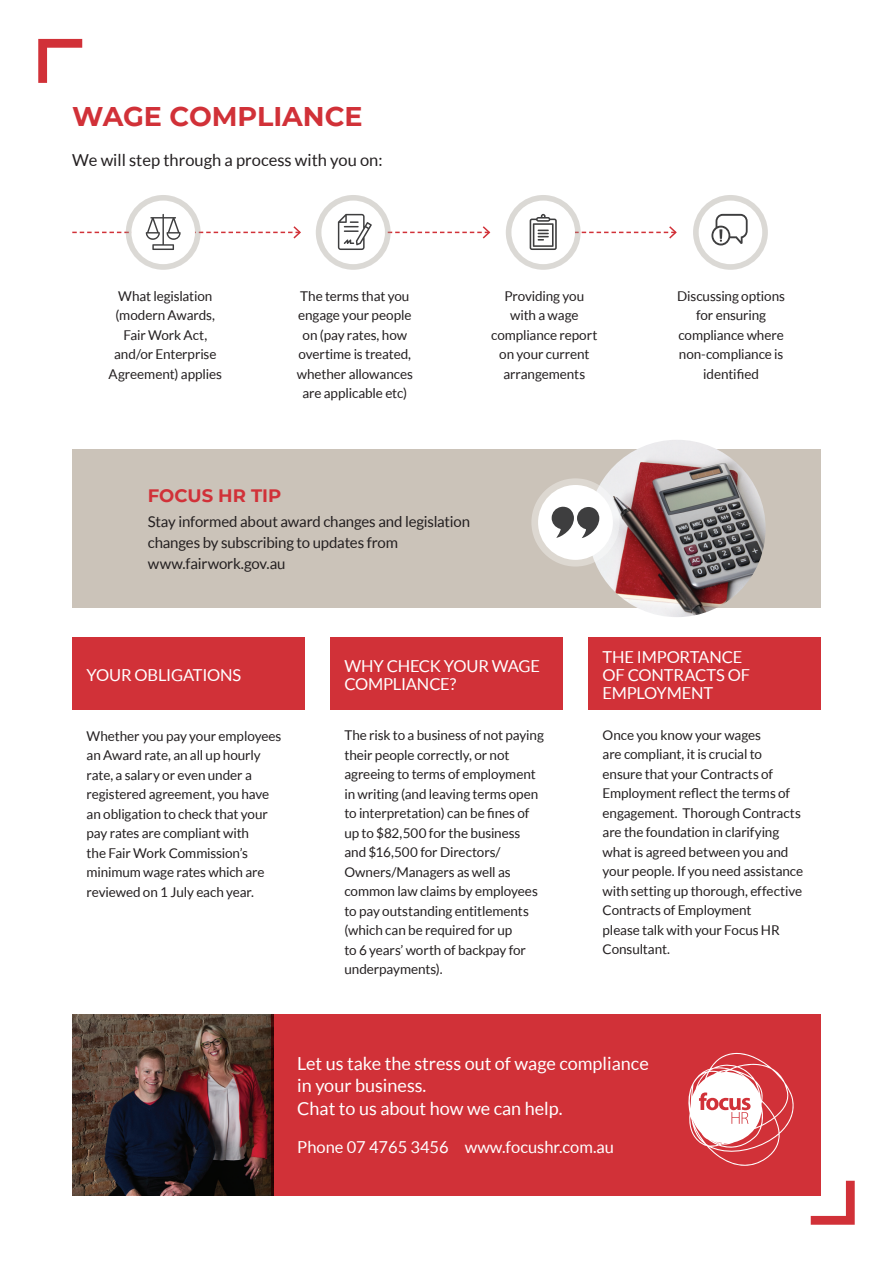
<style>
.page{position:relative;width:893px;height:1263px;background:#fff}
.page>*{position:absolute;margin:0;border:0;box-sizing:border-box;transform-origin:0 0}
.t1{font:700 27px "Montserrat";color:#d13138}
.t2{font:18px/22.5px "Lato";color:#fff}
.t3{font:700 18px "Montserrat";color:#d13138}
.t4{font:16.5px/18px "Lato";letter-spacing:-.01em;color:#fff}
.t5{font:16.5px "Lato";color:#231f20}
.t6{font:15px/21px "Lato";letter-spacing:-.015em;color:#231f20}
.t7{font:13.5px/19.5px "Lato";letter-spacing:-.005em;color:#231f20;text-align:center}
</style>
<div class="page">
<div style="left:72px;top:449px;width:749px;height:159px;background:#cbc3b9"></div>
<img style="left:588px;top:440px;width:178px;height:177px;border-radius:89px">
<div style="left:72px;top:637px;width:233px;height:73px;background:#d13138"></div>
<div style="left:330px;top:637px;width:233px;height:73px;background:#d13138"></div>
<div style="left:588px;top:637px;width:233px;height:73px;background:#d13138"></div>
<svg style="left:811px;top:1181px;width:44px;height:44px"></svg>
<svg style="left:38px;top:39px;width:44px;height:44px"></svg>
<img style="left:72px;top:1014px;width:199px;height:182px">
<div style="left:271px;top:1014px;width:550px;height:182px;background:#d13138"></div>
<svg style="left:688px;top:1052px;width:106px;height:114px"></svg>
<svg style="left:531px;top:478px;width:89px;height:88px;background:#e3e0db"></svg>
<div style="left:538px;top:485px;width:75px;height:75px;background:#fff;border-radius:50%"></div>
<svg style="left:551px;top:507px;width:48px;height:31px"></svg>
<svg style="left:506px;top:195px;width:75px;height:75px"></svg>
<div style="left:511px;top:201px;width:64px;height:63px;background:#fff;border-radius:50%"></div>
<svg style="left:126px;top:195px;width:75px;height:75px"></svg>
<div style="left:131px;top:201px;width:64px;height:63px;background:#fff;border-radius:50%"></div>
<svg style="left:693px;top:195px;width:75px;height:75px"></svg>
<div style="left:699px;top:201px;width:63px;height:63px;background:#fff;border-radius:50%"></div>
<svg style="left:316px;top:195px;width:75px;height:75px"></svg>
<div style="left:321px;top:201px;width:64px;height:63px;background:#fff;border-radius:50%"></div>
<svg style="left:711px;top:214px;width:37px;height:31px"></svg>
<svg style="left:338px;top:214px;width:153px;height:36px"></svg>
<svg style="left:72px;top:214px;width:229px;height:36px"></svg>
<svg style="left:530px;top:214px;width:147px;height:36px"></svg>
<h1 class="t1" style="left:72px;top:97px;width:292px">WAGE COMPLIANCE</h1>
<p class="t5" style="left:72px;top:151px;width:312px">We will step through a process with you on:</p>
<p class="t7" style="left:109px;top:286px;width:115px">What legislation (modern Awards,<br>Fair Work Act, and/or Enterprise<br>Agreement) applies</p>
<p class="t7" style="left:297px;top:286px;width:118px">The terms that you engage your people on (pay rates, how overtime is treated, whether allowances are applicable etc)</p>
<p class="t7" style="left:491px;top:286px;width:108px">Providing you with a wage compliance report on your current arrangements</p>
<p class="t7" style="left:677px;top:286px;width:109px">Discussing options for ensuring compliance where non-compliance is identified</p>
<h2 class="t3" style="left:148px;top:482px;width:135px">FOCUS HR TIP</h2>
<p class="t6" style="left:148px;top:511px;width:324px">Stay informed about award changes and legislation changes by subscribing to updates from www.fairwork.gov.au</p>
<p class="t4" style="left:87px;top:666px;width:156px">YOUR OBLIGATIONS</p>
<p class="t7" style="left:87px;top:726px;width:196px;text-align:left">Whether you pay your employees an Award rate, an all up hourly rate, a salary or even under a registered agreement, you have an obligation to check that your pay rates are compliant with<br>the Fair Work Commission’s minimum wage rates which are reviewed on 1 July each year.</p>
<p class="t4" style="left:344px;top:657px;width:197px">WHY CHECK YOUR WAGE<br>COMPLIANCE?</p>
<p class="t7" style="left:344px;top:725px;width:201px;text-align:left">The risk to a business of not paying their people correctly, or not agreeing to terms of employment in writing (and leaving terms open to interpretation) can be fines of up to $82,500 for the business and $16,500 for Directors/<br>Owners/Managers as well as common law claims by employees to pay outstanding entitlements (which can be required for up<br>to 6 years’ worth of backpay for underpayments).</p>
<p class="t4" style="left:603px;top:648px;width:149px">THE IMPORTANCE<br>OF CONTRACTS OF<br>EMPLOYMENT</p>
<p class="t7" style="left:603px;top:725px;width:202px;text-align:left">Once you know your wages<br>are compliant, it is crucial to ensure that your Contracts of<br>Employment reflect the terms of engagement. Thorough Contracts are the foundation in clarifying what is agreed between you and your people. If you need assistance with setting up thorough, effective<br>Contracts of Employment<br>please talk with your Focus HR<br>Consultant.</p>
<h2 class="t2" style="left:297px;top:1052px;width:353px">Let us take the stress out of wage compliance in your business.<br>Chat to us about how we can help.</h2>
<p class="t4" style="left:297px;top:1138px;width:318px">Phone 07 4765 3456 www.focushr.com.au</p>
</div>
